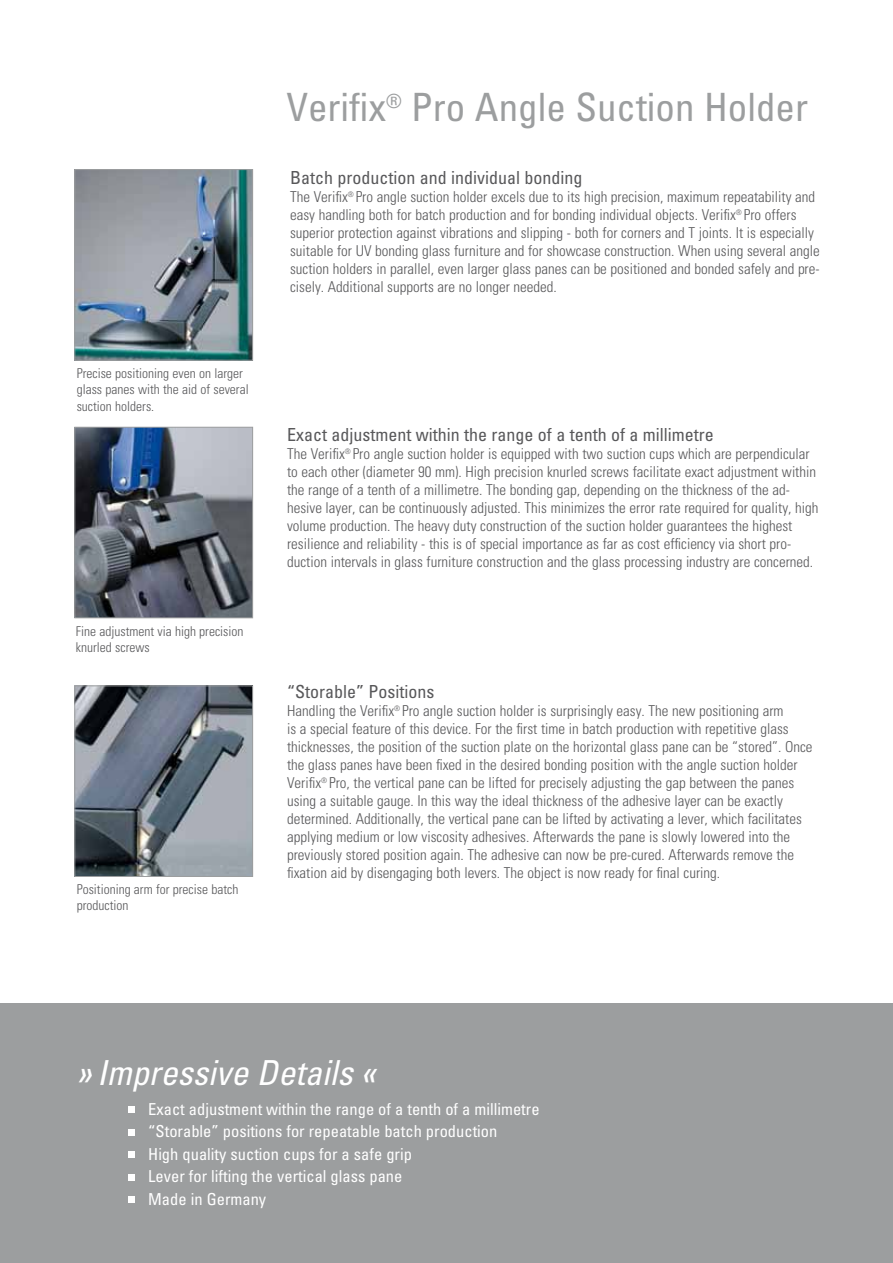
<style>
.page{position:relative;width:893px;height:1263px;background:#fff}
.page>*{position:absolute;margin:0;border:0;box-sizing:border-box;transform-origin:0 0}
.t1{font:condensed 39px "Univers";color:#9c9e9f}
.t2{font:italic condensed 34.5px "Univers";color:#fff}
.t3{font:condensed 18px "Univers";color:#58585a}
.t4{font:condensed 16.5px/22.5px "Univers";color:#fff}
.t5{font:300 condensed 15px/18px "Univers";color:#58585a}
.t6{font:300 condensed 13.5px/16.2px "Univers";color:#58585a}
</style>
<div class="page">
<div style="left:0;top:1003px;width:893px;height:260px;background:#9c9e9f"></div>
<img style="left:76px;top:171px;width:175px;height:188px">
<div style="left:74px;top:169px;width:179px;height:192px;border:1px solid #9c9e9f"></div>
<img style="left:76px;top:429px;width:175px;height:187px">
<div style="left:74px;top:427px;width:179px;height:191px;border:1px solid #9c9e9f"></div>
<img style="left:76px;top:687px;width:175px;height:188px">
<div style="left:74px;top:685px;width:179px;height:192px;border:1px solid #9c9e9f"></div>
<div style="left:128px;top:1107px;width:7px;height:6px;background:#fff"></div>
<div style="left:128px;top:1129px;width:7px;height:6px;background:#fff"></div>
<div style="left:128px;top:1152px;width:7px;height:6px;background:#fff"></div>
<div style="left:128px;top:1174px;width:7px;height:6px;background:#fff"></div>
<div style="left:128px;top:1197px;width:7px;height:6px;background:#fff"></div>
<h1 class="t1" style="left:286px;top:83px;width:523px">Verifix<sup>®</sup> Pro Angle Suction Holder</h1>
<p class="t6" style="left:77px;top:365px;width:173px">Precise positioning even on larger glass panes with the aid of several suction holders.</p>
<p class="t6" style="left:76px;top:623px;width:169px">Fine adjustment via high precision knurled screws</p>
<p class="t6" style="left:77px;top:881px;width:163px">Positioning arm for precise batch production</p>
<p class="t3" style="left:290px;top:166px;width:294px">Batch production and individual bonding</p>
<p class="t5" style="left:290px;top:187px;width:531px">The Verifix<sup>®</sup> Pro angle suction holder excels due to its high precision, maximum repeatability and easy handling both for batch production and for bonding individual objects. Verifix<sup>®</sup> Pro offers superior protection against vibrations and slipping - both for corners and T joints. It is especially suitable for UV bonding glass furniture and for showcase construction. When using several angle suction holders in parallel, even larger glass panes can be positioned and bonded safely and pre&shy;cisely. Additional supports are no longer needed.</p>
<p class="t3" style="left:287px;top:423px;width:428px">Exact adjustment within the range of a tenth of a millimetre</p>
<p class="t5" style="left:287px;top:445px;width:533px">The Verifix<sup>®</sup> Pro angle suction holder is equipped with two suction cups which are perpendicular to each other (diameter 90 mm). High precision knurled screws facilitate exact adjustment within the range of a tenth of a millimetre. The bonding gap, depending on the thickness of the ad&shy;hesive layer, can be continuously adjusted. This minimizes the error rate required for quality, high volume production. The heavy duty construction of the suction holder guarantees the highest resilience and reliability - this is of special importance as far as cost efficiency via short pro&shy;duction intervals in glass furniture construction and the glass processing industry are concerned.</p>
<p class="t3" style="left:287px;top:680px;width:149px">“Storable” Positions</p>
<p class="t5" style="left:287px;top:702px;width:527px">Handling the Verifix<sup>®</sup> Pro angle suction holder is surprisingly easy. The new positioning arm<br>is a special feature of this device. For the first time in batch production with repetitive glass thicknesses, the position of the suction plate on the horizontal glass pane can be “stored”. Once the glass panes have been fixed in the desired bonding position with the angle suction holder Verifix<sup>®</sup> Pro, the vertical pane can be lifted for precisely adjusting the gap between the panes using a suitable gauge. In this way the ideal thickness of the adhesive layer can be exactly determined. Additionally, the vertical pane can be lifted by activating a lever, which facilitates applying medium or low viscosity adhesives. Afterwards the pane is slowly lowered into the previously stored position again. The adhesive can now be pre-cured. Afterwards remove the fixation aid by disengaging both levers. The object is now ready for final curing.</p>
<h2 class="t2" style="left:76px;top:1051px;width:302px">» Impressive Details «</h2>
<p class="t4" style="left:148px;top:1097px;width:393px">Exact adjustment within the range of a tenth of a millimetre “Storable” positions for repeatable batch production<br>High quality suction cups for a safe grip<br>Lever for lifting the vertical glass pane<br>Made in Germany</p>
</div>
